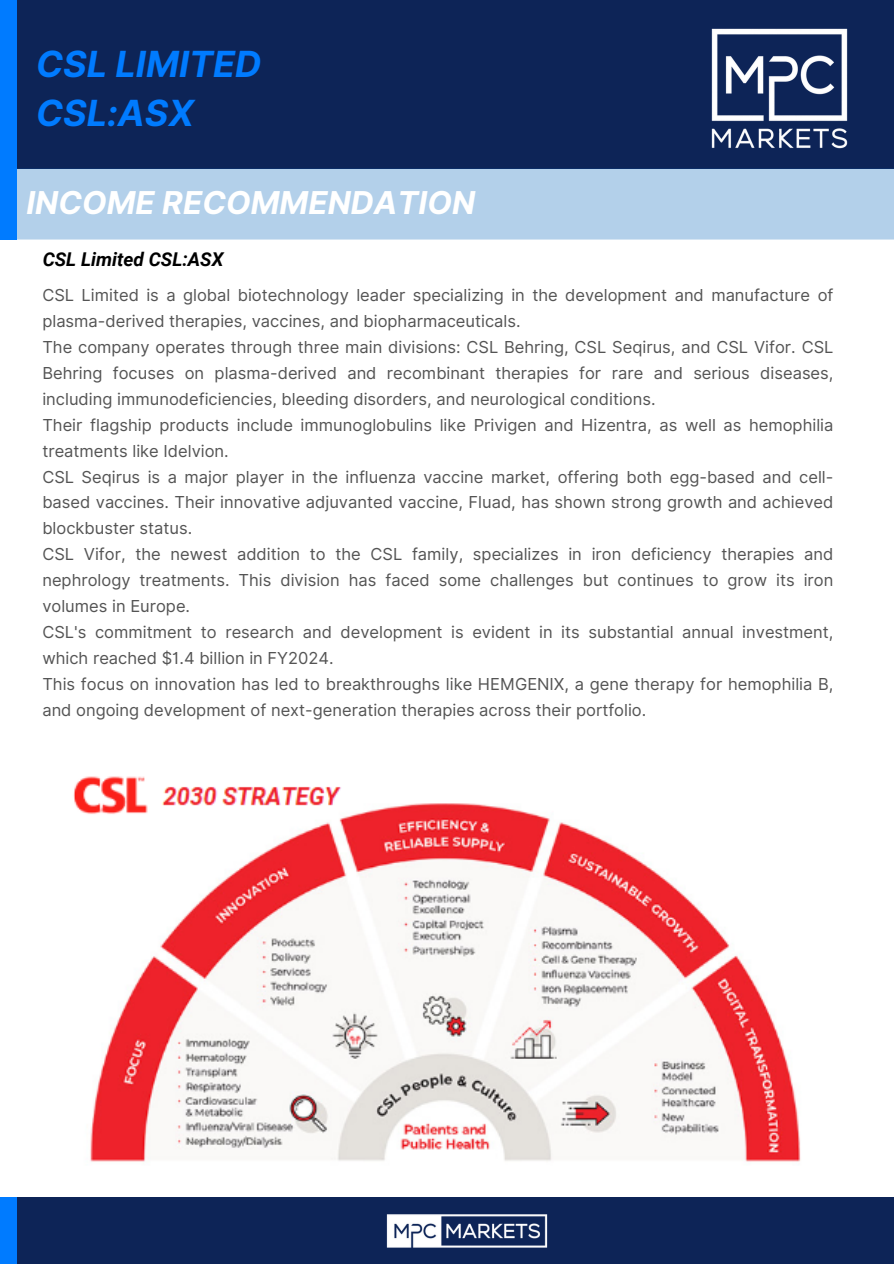
<style>
.page{position:relative;width:894px;height:1264px;background:#fff}
.page>*{position:absolute;margin:0;border:0;box-sizing:border-box;transform-origin:0 0}
.t1{font:italic 700 36px/49.5px "Inter";color:#007bff}
.t2{font:italic 700 31.5px "Inter";color:#fff}
.t3{font:italic 700 19.05px "Roboto";color:#000}
.t4{font:16.5px/25.8px "Inter";color:#545454}
</style>
<div class="page">
<div style="left:0;top:1197px;width:893px;height:66px;background:#0d2457"></div>
<div style="left:0;top:1197px;width:17px;height:66px;background:#007bff"></div>
<img style="left:386px;top:1214px;width:162px;height:34px">
<div style="left:0;top:0;width:893px;height:168px;background:#0d2457"></div>
<div style="left:17px;top:168px;width:876px;height:71px;background:#b3d0ea"></div>
<div style="left:0;top:0;width:17px;height:239px;background:#007bff"></div>
<img style="left:711px;top:28px;width:137px;height:121px">
<img style="left:73px;top:776px;width:728px;height:386px">
<p class="t1" style="left:36px;top:39px;width:227px">CSL LIMITED<br>CSL:ASX</p>
<p class="t2" style="left:26px;top:184px;width:450px">INCOME RECOMMENDATION</p>
<p class="t3" style="left:43px;top:248px;width:182px">CSL Limited CSL:ASX</p>
<h3 class="t4" style="left:42px;top:282px;width:792px">CSL Limited is a global biotechnology leader specializing in the development and manufacture of plasma-derived therapies, vaccines, and biopharmaceuticals.</h3>
<p class="t4" style="left:42px;top:334px;width:792px;text-align:justify">The company operates through three main divisions: CSL Behring, CSL Seqirus, and CSL Vifor. CSL Behring focuses on plasma-derived and recombinant therapies for rare and serious diseases, including immunodeficiencies, bleeding disorders, and neurological conditions.</p>
<p class="t4" style="left:42px;top:412px;width:792px">Their flagship products include immunoglobulins like Privigen and Hizentra, as well as hemophilia treatments like Idelvion.</p>
<p class="t4" style="left:42px;top:463px;width:792px;text-align:justify">CSL Seqirus is a major player in the influenza vaccine market, offering both egg-based and cell&shy;based vaccines. Their innovative adjuvanted vaccine, Fluad, has shown strong growth and achieved blockbuster status.</p>
<p class="t4" style="left:42px;top:541px;width:792px;text-align:justify">CSL Vifor, the newest addition to the CSL family, specializes in iron deficiency therapies and nephrology treatments. This division has faced some challenges but continues to grow its iron volumes in Europe.</p>
<p class="t4" style="left:42px;top:619px;width:792px">CSL's commitment to research and development is evident in its substantial annual investment, which reached $1.4 billion in FY2024.</p>
<p class="t4" style="left:42px;top:670px;width:792px">This focus on innovation has led to breakthroughs like HEMGENIX, a gene therapy for hemophilia B, and ongoing development of next-generation therapies across their portfolio.</p>
</div>
